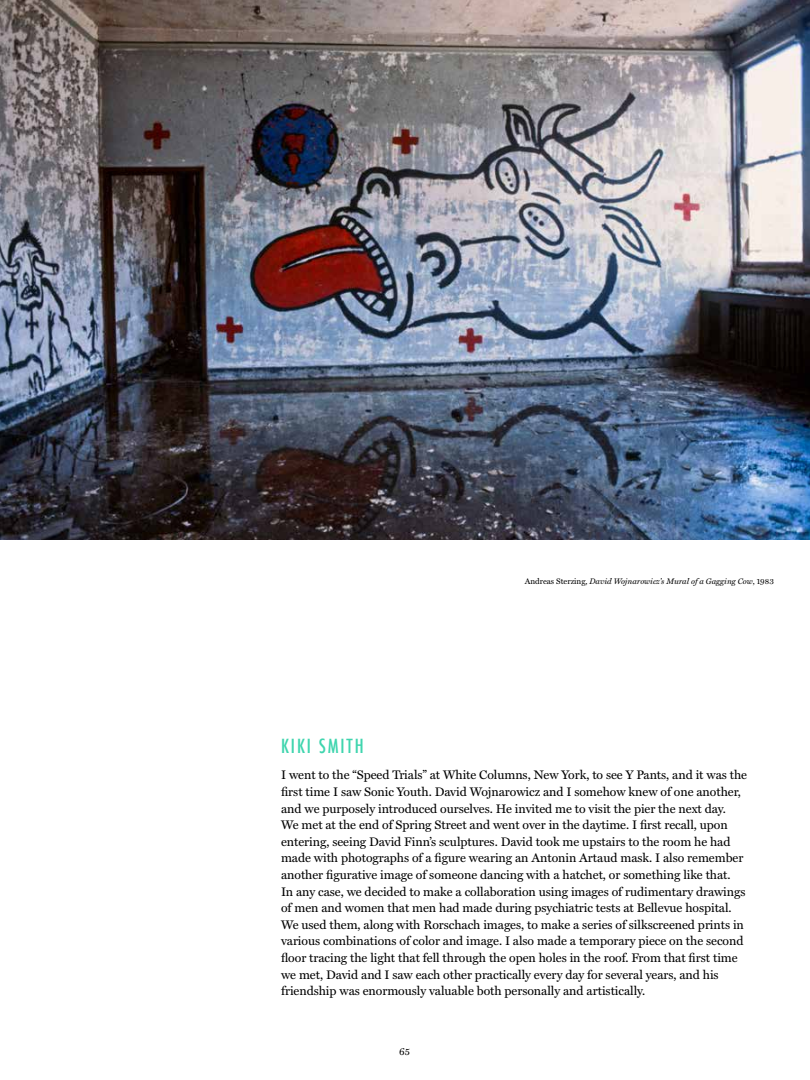
<style>
.page{position:relative;width:810px;height:1080px;background:#fff}
.page>*{position:absolute;margin:0;border:0;box-sizing:border-box;transform-origin:0 0}
.t1{font:500 condensed 19px "Futura";letter-spacing:.1em;color:#3fd5ae}
.t2{font:12.5px/16.6px "Miller Text";letter-spacing:-.005em;color:#000}
.t3{font:10px "Miller Text";color:#000}
.t4{font:italic 8.12px "Miller Text";color:#000}
.s1{font-style:normal}
</style>
<div class="page">
<img style="left:0;top:0;width:810px;height:540px">
<p class="t4" style="left:525px;top:577px;width:251px"><span class="s1">Andreas Sterzing,</span> David Wojnarowicz’s Mural of a Gagging Cow<span class="s1">, 1983</span></p>
<h1 class="t1" style="left:281px;top:734px;width:84px">KIKI SMITH</h1>
<p class="t2" style="left:281px;top:767px;width:468px">I went to the “Speed Trials” at White Columns, New York, to see Y Pants, and it was the first time I saw Sonic Youth. David Wojnarowicz and I somehow knew of one another, and we purposely introduced ourselves. He invited me to visit the pier the next day.<br>We met at the end of Spring Street and went over in the daytime. I first recall, upon entering, seeing David Finn’s sculptures. David took me upstairs to the room he had made with photographs of a figure wearing an Antonin Artaud mask. I also remember another figurative image of someone dancing with a hatchet, or something like that.<br>In any case, we decided to make a collaboration using images of rudimentary drawings of men and women that men had made during psychiatric tests at Bellevue hospital.<br>We used them, along with Rorschach images, to make a series of silkscreened prints in various combinations of color and image. I also made a temporary piece on the second floor tracing the light that fell through the open holes in the roof. From that first time we met, David and I saw each other practically every day for several years, and his friendship was enormously valuable both personally and artistically.</p>
<p class="t3" style="left:399px;top:1046px;width:12px">65</p>
</div>
